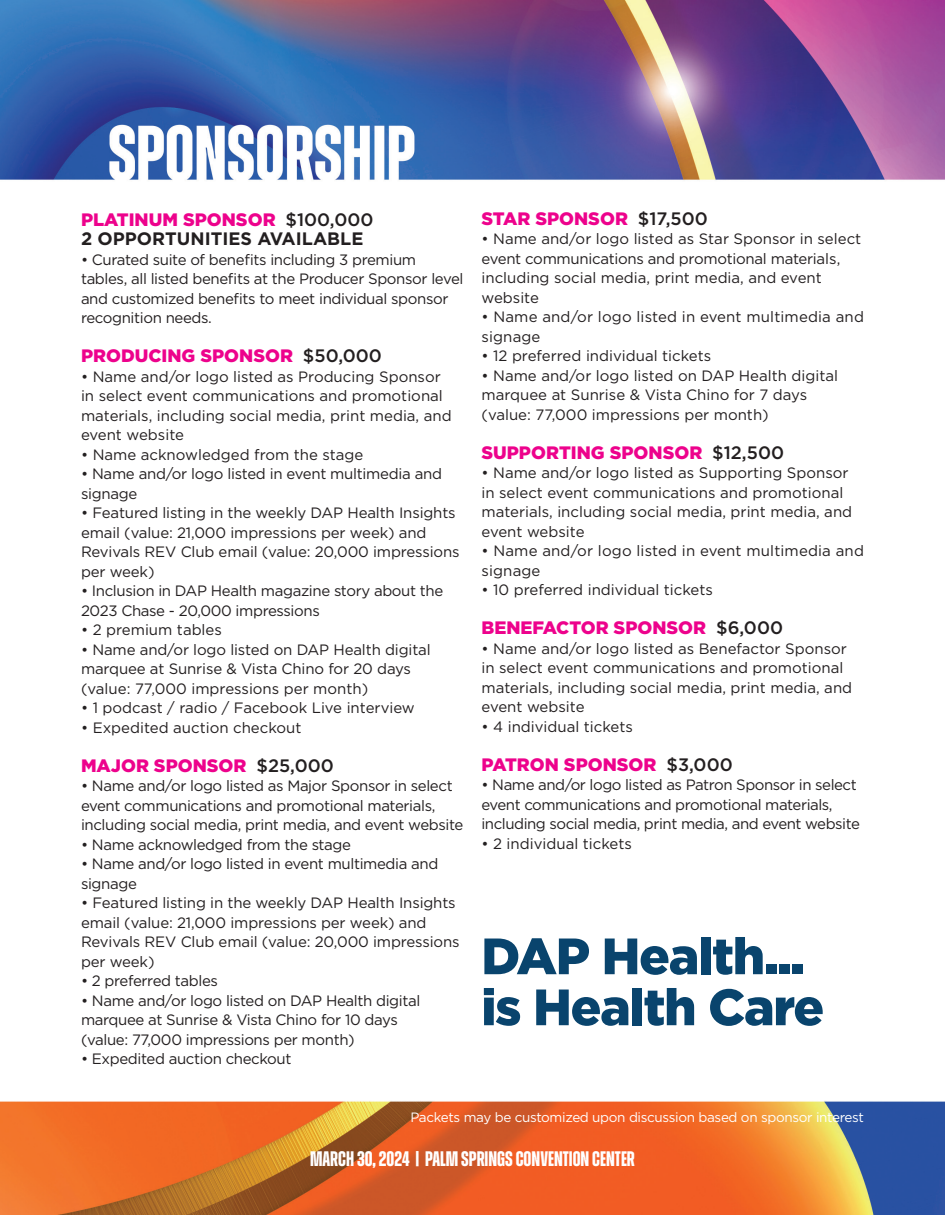
<style>
.page{position:relative;width:945px;height:1215px;background:#fff}
.page>*{position:absolute;margin:0;border:0;box-sizing:border-box;transform-origin:0 0}
.t1{font:900 51px "Gotham";letter-spacing:-.025em;color:#09446d}
.t2{font:700 21px "Zuume";color:#fff}
.t3{font:900 18px "Gotham";color:#ed028c}
.t4{font:700 18px "Gotham";color:#231f20}
.t5{font:15px/19.5px "Gotham";letter-spacing:-.01em;color:#231f20}
.t6{font:15px/19.5px "Gotham";letter-spacing:-.03em;color:#231f20}
.t7{font:15px/19.5px "Gotham";letter-spacing:.01em;color:#231f20}
.t8{font:13.5px "Gotham";letter-spacing:-.025em;color:#fff}
.s1{font-weight:500;color:#231f20}
</style>
<div class="page">
<img style="left:0;top:0;width:945px;height:1215px">
<p class="t3" style="left:81px;top:207px;width:294px">PLATINUM SPONSOR <span class="s1">$100,000</span></p>
<p class="t4" style="left:81px;top:227px;width:284px">2 OPPORTUNITIES AVAILABLE</p>
<p class="t5" style="left:81px;top:249px;width:337px">• Curated suite of benefits including 3 premium</p>
<p class="t5" style="left:81px;top:269px;width:384px">tables, all listed benefits at the Producer Sponsor level and customized benefits to meet individual sponsor recognition needs.</p>
<p class="t3" style="left:81px;top:343px;width:302px">PRODUCING SPONSOR <span class="s1">$50,000</span></p>
<p class="t5" style="left:81px;top:366px;width:372px">• Name and/or logo listed as Producing Sponsor in select event communications and promotional materials, including social media, print media, and event website</p>
<p class="t5" style="left:81px;top:444px;width:284px">• Name acknowledged from the stage</p>
<p class="t5" style="left:81px;top:464px;width:362px">• Name and/or logo listed in event multimedia and signage</p>
<p class="t5" style="left:81px;top:503px;width:376px">• Featured listing in the weekly DAP Health Insights</p>
<p class="t5" style="left:81px;top:522px;width:380px">email (value: 21,000 impressions per week) and<br>Revivals REV Club email (value: 20,000 impressions per week)</p>
<p class="t5" style="left:81px;top:581px;width:364px">• Inclusion in DAP Health magazine story about the<br>2023 Chase - 20,000 impressions</p>
<p class="t5" style="left:81px;top:620px;width:142px">• 2 premium tables</p>
<p class="t5" style="left:81px;top:639px;width:351px">• Name and/or logo listed on DAP Health digital marquee at Sunrise &amp; Vista Chino for 20 days</p>
<p class="t5" style="left:81px;top:678px;width:289px">(value: 77,000 impressions per month)</p>
<p class="t5" style="left:81px;top:698px;width:335px">• 1 podcast / radio / Facebook Live interview</p>
<p class="t5" style="left:81px;top:717px;width:222px">• Expedited auction checkout</p>
<p class="t3" style="left:81px;top:753px;width:254px">MAJOR SPONSOR <span class="s1">$25,000</span></p>
<p class="t5" style="left:81px;top:776px;width:384px">• Name and/or logo listed as Major Sponsor in select event communications and promotional materials, including social media, print media, and event website</p>
<p class="t5" style="left:81px;top:834px;width:272px">• Name acknowledged from the stage</p>
<p class="t5" style="left:81px;top:854px;width:359px">• Name and/or logo listed in event multimedia and signage</p>
<p class="t5" style="left:81px;top:893px;width:376px">• Featured listing in the weekly DAP Health Insights</p>
<p class="t5" style="left:81px;top:912px;width:380px">email (value: 21,000 impressions per week) and<br>Revivals REV Club email (value: 20,000 impressions per week)</p>
<p class="t5" style="left:81px;top:971px;width:139px">• 2 preferred tables</p>
<p class="t5" style="left:81px;top:990px;width:341px">• Name and/or logo listed on DAP Health digital</p>
<p class="t5" style="left:81px;top:1010px;width:318px">marquee at Sunrise &amp; Vista Chino for 10 days</p>
<p class="t5" style="left:81px;top:1029px;width:275px">(value: 77,000 impressions per month)</p>
<p class="t5" style="left:81px;top:1049px;width:212px">• Expedited auction checkout</p>
<p class="t3" style="left:482px;top:206px;width:228px">STAR SPONSOR <span class="s1">$17,500</span></p>
<p class="t5" style="left:482px;top:229px;width:381px">• Name and/or logo listed as Star Sponsor in select event communications and promotional materials, including social media, print media, and event website</p>
<p class="t7" style="left:482px;top:307px;width:384px">• Name and/or logo listed in event multimedia and signage</p>
<p class="t5" style="left:482px;top:346px;width:231px">• 12 preferred individual tickets</p>
<p class="t5" style="left:482px;top:366px;width:358px">• Name and/or logo listed on DAP Health digital marquee at Sunrise &amp; Vista Chino for 7 days</p>
<p class="t5" style="left:482px;top:405px;width:289px">(value: 77,000 impressions per month)</p>
<p class="t3" style="left:482px;top:440px;width:304px">SUPPORTING SPONSOR <span class="s1">$12,500</span></p>
<p class="t5" style="left:482px;top:463px;width:372px">• Name and/or logo listed as Supporting Sponsor in select event communications and promotional materials, including social media, print media, and event website</p>
<p class="t7" style="left:482px;top:541px;width:384px">• Name and/or logo listed in event multimedia and signage</p>
<p class="t5" style="left:482px;top:580px;width:233px">• 10 preferred individual tickets</p>
<p class="t3" style="left:482px;top:616px;width:303px">BENEFACTOR SPONSOR <span class="s1">$6,000</span></p>
<p class="t5" style="left:482px;top:639px;width:372px">• Name and/or logo listed as Benefactor Sponsor in select event communications and promotional materials, including social media, print media, and event website</p>
<p class="t5" style="left:482px;top:717px;width:153px">• 4 individual tickets</p>
<p class="t3" style="left:482px;top:752px;width:253px">PATRON SPONSOR <span class="s1">$3,000</span></p>
<p class="t6" style="left:482px;top:775px;width:380px">• Name and/or logo listed as Patron Sponsor in select event communications and promotional materials, including social media, print media, and event website</p>
<p class="t5" style="left:482px;top:834px;width:152px">• 2 individual tickets</p>
<p class="t1" style="left:481px;top:921px;width:325px">DAP Health...</p>
<p class="t1" style="left:481px;top:972px;width:344px">is Health Care</p>
<p class="t8" style="left:410px;top:1109px;width:455px">Packets may be customized upon discussion based on sponsor interest</p>
<p class="t2" style="left:310px;top:1148px;width:326px">MARCH 30, 2024 | PALM SPRINGS CONVENTION CENTER</p>
</div>
